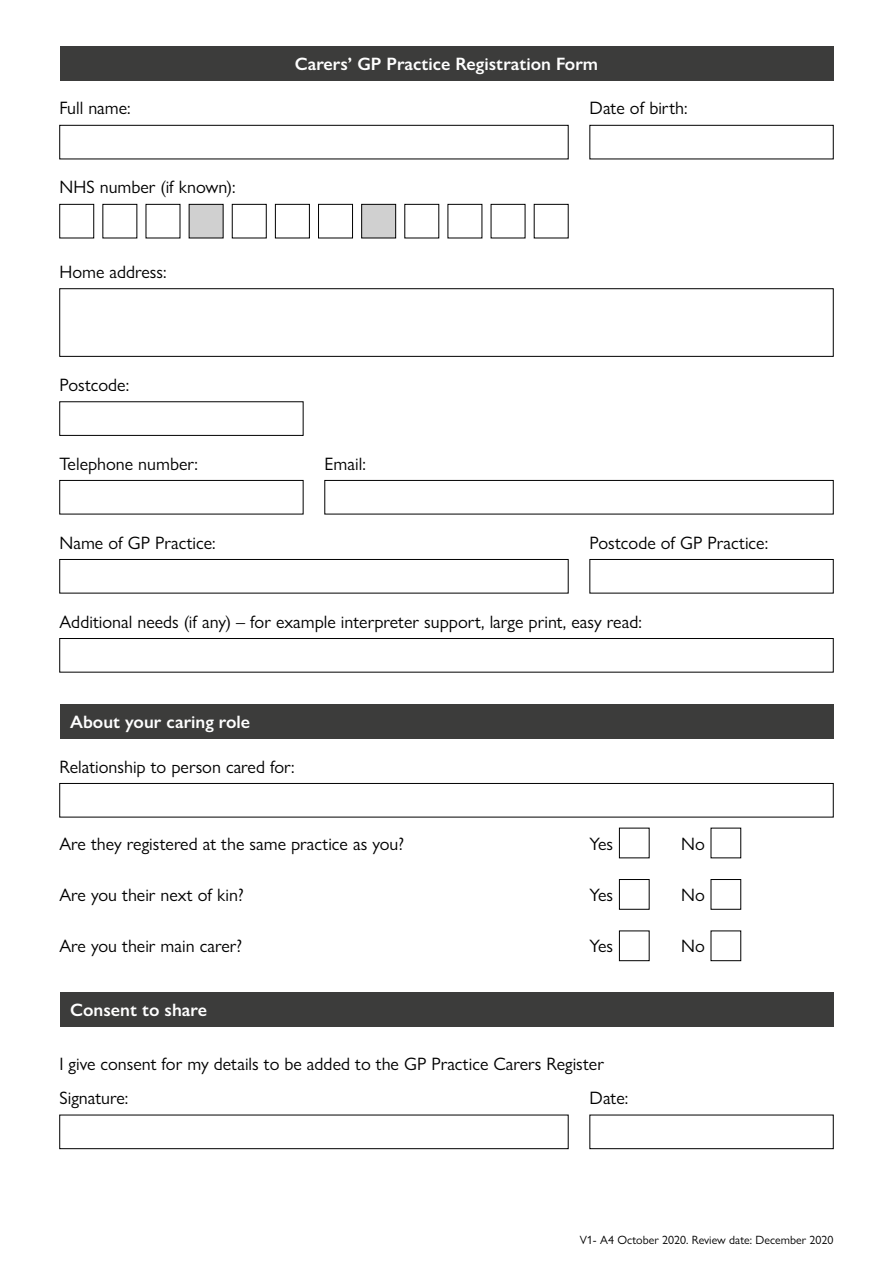
<style>
.page{position:relative;width:893px;height:1263px;background:#fff}
.page>*{position:absolute;margin:0;border:0;box-sizing:border-box;transform-origin:0 0}
.t1{font:18px "Gill Sans Nova";color:#000}
.t2{font:600 18px "Gill Sans Nova";color:#fff}
.t3{font:12px "Gill Sans Nova";color:#000}
</style>
<div class="page">
<div style="left:60px;top:46px;width:773px;height:34px;background:#3c3c3b"></div>
<div style="left:60px;top:704px;width:773px;height:34px;background:#3c3c3b"></div>
<div style="left:60px;top:993px;width:773px;height:34px;background:#3c3c3b"></div>
<div style="left:60px;top:125px;width:508px;height:34px;border:1px solid #000"></div>
<div style="left:590px;top:125px;width:243px;height:34px;border:1px solid #000"></div>
<div style="left:60px;top:402px;width:243px;height:34px;border:1px solid #000"></div>
<div style="left:60px;top:480px;width:243px;height:34px;border:1px solid #000"></div>
<div style="left:325px;top:480px;width:508px;height:34px;border:1px solid #000"></div>
<div style="left:60px;top:559px;width:508px;height:34px;border:1px solid #000"></div>
<div style="left:60px;top:638px;width:773px;height:34px;border:1px solid #000"></div>
<div style="left:60px;top:783px;width:773px;height:34px;border:1px solid #000"></div>
<div style="left:590px;top:559px;width:243px;height:34px;border:1px solid #000"></div>
<div style="left:60px;top:288px;width:773px;height:69px;border:1px solid #000"></div>
<div style="left:318px;top:204px;width:35px;height:34px;border:1px solid #000"></div>
<div style="left:275px;top:204px;width:35px;height:34px;border:1px solid #000"></div>
<div style="left:189px;top:204px;width:34px;height:34px;background:#d0d0d0"></div>
<div style="left:361px;top:204px;width:35px;height:34px;background:#d0d0d0;border:1px solid #000"></div>
<div style="left:619px;top:879px;width:30px;height:30px;border:1px solid #000"></div>
<div style="left:619px;top:931px;width:30px;height:30px;border:1px solid #000"></div>
<div style="left:60px;top:1115px;width:508px;height:34px;border:1px solid #000"></div>
<div style="left:590px;top:1115px;width:243px;height:34px;border:1px solid #000"></div>
<p class="t1" style="left:60px;top:97px;width:73px">Full name:</p>
<p class="t1" style="left:60px;top:176px;width:178px">NHS number (if known):</p>
<p class="t1" style="left:60px;top:261px;width:109px">Home address:</p>
<p class="t1" style="left:60px;top:374px;width:71px">Postcode:</p>
<p class="t2" style="left:295px;top:52px;width:305px">Carers’ GP Practice Registration Form</p>
<p class="t1" style="left:590px;top:97px;width:99px">Date of birth:</p>
<p class="t1" style="left:60px;top:452px;width:140px">Telephone number:</p>
<p class="t1" style="left:325px;top:452px;width:43px">Email:</p>
<p class="t1" style="left:60px;top:531px;width:158px">Name of GP Practice:</p>
<p class="t1" style="left:590px;top:531px;width:180px">Postcode of GP Practice:</p>
<p class="t1" style="left:60px;top:611px;width:584px">Additional needs (if any) – for example interpreter support, large print, easy read:</p>
<p class="t2" style="left:70px;top:710px;width:182px">About your caring role</p>
<p class="t1" style="left:60px;top:755px;width:237px">Relationship to person cared for:</p>
<p class="t1" style="left:60px;top:832px;width:346px">Are they registered at the same practice as you?</p>
<p class="t1" style="left:590px;top:832px;width:25px">Yes</p>
<p class="t1" style="left:590px;top:884px;width:25px">Yes</p>
<p class="t1" style="left:590px;top:935px;width:25px">Yes</p>
<p class="t1" style="left:60px;top:884px;width:186px">Are you their next of kin?</p>
<p class="t1" style="left:60px;top:935px;width:184px">Are you their main carer?</p>
<p class="t2" style="left:70px;top:999px;width:138px">Consent to share</p>
<p class="t1" style="left:60px;top:1052px;width:546px">I give consent for my details to be added to the GP Practice Carers Register</p>
<p class="t1" style="left:60px;top:1087px;width:70px">Signature:</p>
<p class="t1" style="left:590px;top:1087px;width:40px">Date:</p>
<p class="t1" style="left:681px;top:832px;width:25px">No</p>
<p class="t1" style="left:681px;top:884px;width:25px">No</p>
<p class="t1" style="left:681px;top:935px;width:25px">No</p>
<p class="t3" style="left:580px;top:1233px;width:255px">V1- A4 October 2020. Review date: December 2020</p>
</div>
